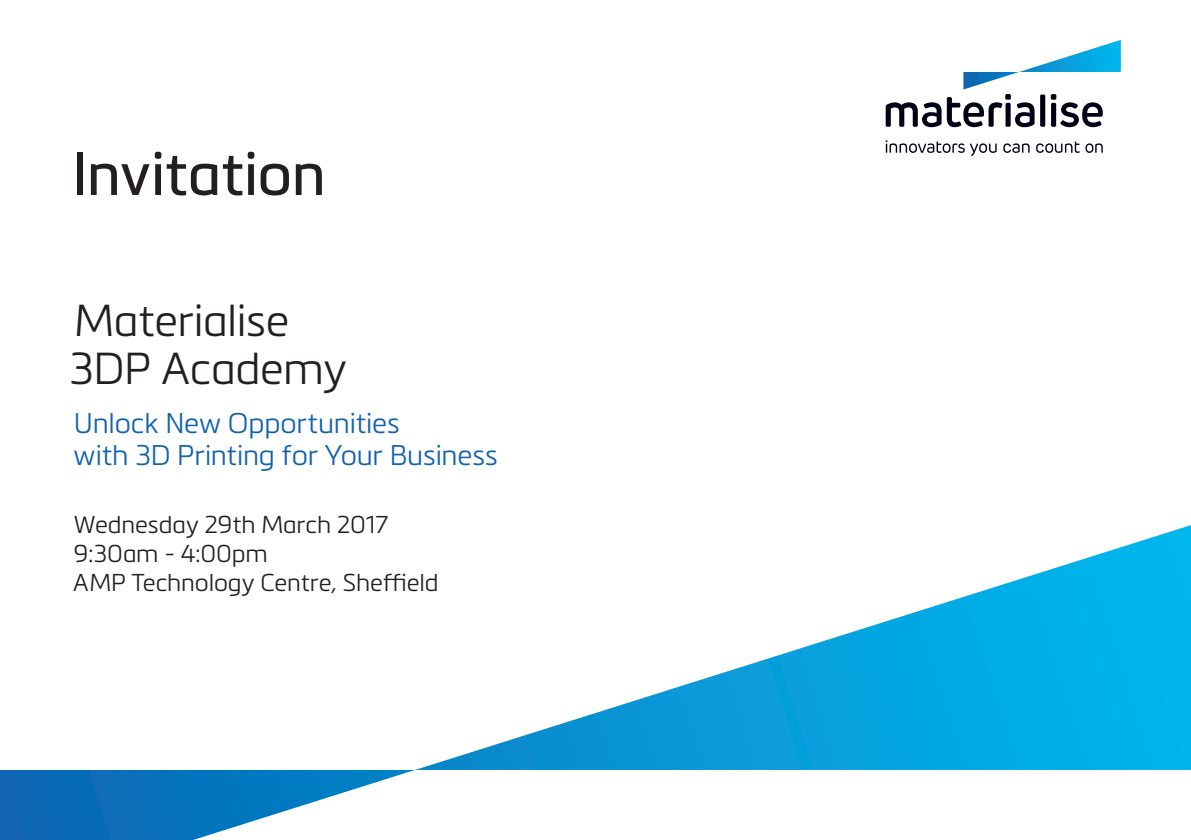
<style>
.page{position:relative;width:1191px;height:840px;background:#fff}
.page>*{position:absolute;margin:0;border:0;box-sizing:border-box;transform-origin:0 0}
.t1{font:60px "Metronic Pro";color:#231f20}
.t2{font:300 44px/48px "Metronic Pro";letter-spacing:-.01em;color:#231f20}
.t3{font:300 28px/32px "Metronic Pro";letter-spacing:-.005em;color:#1161af}
.t4{font:300 24px/28.8px "Metronic Pro";letter-spacing:-.005em;color:#231f20}
</style>
<div class="page">
<svg style="left:885px;top:140px;width:111px;height:16px"></svg>
<svg style="left:1003px;top:143px;width:26px;height:10px"></svg>
<svg style="left:1036px;top:141px;width:43px;height:12px"></svg>
<svg style="left:1085px;top:143px;width:17px;height:10px"></svg>
<svg style="left:885px;top:40px;width:235px;height:87px"></svg>
<svg style="left:0;top:525px;width:1191px;height:314px"></svg>
<p class="t1" style="left:72px;top:130px;width:255px">Invitation</p>
<p class="t2" style="left:69px;top:294px;width:279px">Materialise<br>3DP Academy</p>
<p class="t3" style="left:74px;top:405px;width:426px">Unlock New Opportunities<br>with 3D Printing for Your Business</p>
<p class="t4" style="left:73px;top:508px;width:367px">Wednesday 29th March 2017<br>9:30am - 4:00pm<br>AMP Technology Centre, Sheffield</p>
</div>
